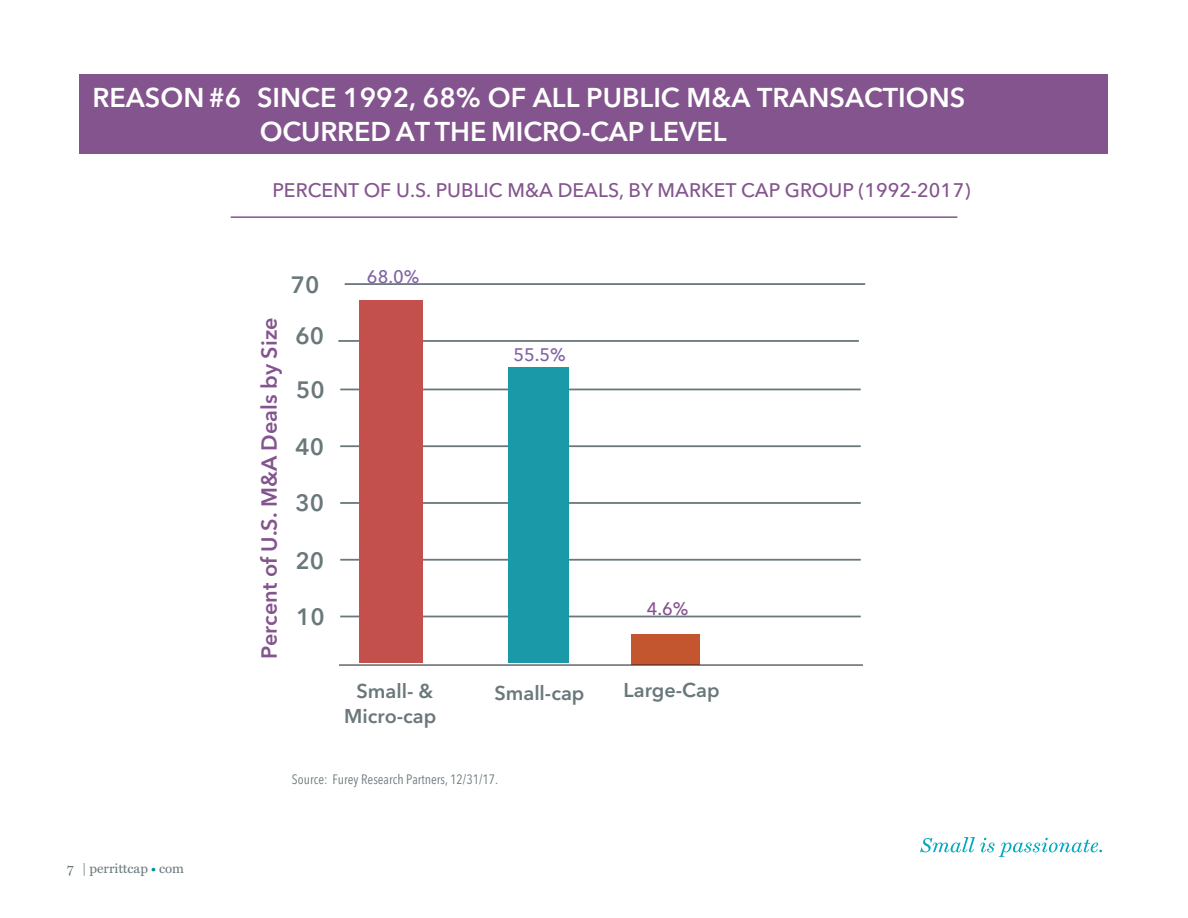
<style>
.page{position:relative;width:1188px;height:918px;background:#fff}
.page>*{position:absolute;margin:0;border:0;box-sizing:border-box;transform-origin:0 0}
.t1{font:600 27px/35px "Avenir Next LT Pro";color:#fff}
.t2{font:600 23.4px "Avenir Next LT Pro";color:#6a787b}
.t3{font:600 21.6px "Avenir Next LT Pro";color:#84548e}
.t4{font:600 19.8px/24.6px "Avenir Next LT Pro";color:#6a787b;text-align:center}
.t5{font:500 19.5px "Avenir Next LT Pro";color:#84548e}
.t6{font:500 18px "Avenir Next LT Pro";color:#8063a3}
.t7{font:500 18px "Avenir Next LT Pro";color:#84548e}
.t8{font:condensed 13.5px "Avenir Next LT Pro";color:#6a787b}
.t9{font:13.5px "Miller Text";color:#6a787b}
.s1{color:#008da8}
</style>
<div class="page">
<div style="left:80px;top:74px;width:1028px;height:80px;background:#84548e"></div>
<hr style="left:231px;top:216px;width:726px;height:2px;background:#84548e">
<svg style="left:920px;top:837px;width:182px;height:20px"></svg>
<hr style="left:340px;top:616px;width:521px;height:1px;background:#6a787b">
<hr style="left:340px;top:559px;width:521px;height:2px;background:#6a787b">
<hr style="left:340px;top:502px;width:521px;height:2px;background:#6a787b">
<hr style="left:340px;top:445px;width:521px;height:2px;background:#6a787b">
<hr style="left:340px;top:389px;width:521px;height:1px;background:#6a787b">
<div style="left:632px;top:634px;width:68px;height:31px;background:#c4562f"></div>
<div style="left:508px;top:368px;width:61px;height:295px;background:#1a9aa9"></div>
<hr style="left:340px;top:664px;width:522px;height:2px;background:#231f20">
<hr style="left:338px;top:340px;width:521px;height:2px;background:#6a787b">
<hr style="left:345px;top:283px;width:520px;height:2px;background:#6a787b">
<hr style="left:426px;top:211px;width:460px;height:1px;background:#6a787b">
<div style="left:359px;top:300px;width:63px;height:363px;background:#c3504d"></div>
<p class="t1" style="left:260px;top:80px;width:707px;text-indent:-167px">REASON #6 SINCE 1992, 68% OF ALL PUBLIC M&amp;A TRANSACTIONS<br>OCURRED AT THE MICRO-CAP LEVEL</p>
<p class="t5" style="left:272px;top:179px;width:700px">PERCENT OF U.S. PUBLIC M&amp;A DEALS, BY MARKET CAP GROUP (1992-2017)</p>
<p class="t2" style="left:291px;top:271px;width:30px">70</p>
<p class="t3" style="left:256px;top:659px;width:344px;rotate:-90deg">Percent of U.S. M&amp;A Deals by Size</p>
<p class="t2" style="left:295px;top:322px;width:30px">60</p>
<p class="t2" style="left:296px;top:375px;width:30px">50</p>
<p class="t2" style="left:295px;top:433px;width:30px">40</p>
<p class="t2" style="left:295px;top:489px;width:30px">30</p>
<p class="t2" style="left:295px;top:547px;width:30px">20</p>
<p class="t2" style="left:296px;top:602px;width:30px">10</p>
<p class="t6" style="left:367px;top:266px;width:54px">68.0%</p>
<p class="t6" style="left:513px;top:344px;width:54px">55.5%</p>
<p class="t7" style="left:647px;top:598px;width:43px">4.6%</p>
<p class="t4" style="left:344px;top:679px;width:94px">Small- &amp;<br>Micro-cap</p>
<p class="t4" style="left:494px;top:680px;width:92px">Small-cap</p>
<p class="t4" style="left:624px;top:678px;width:97px">Large-Cap</p>
<p class="t8" style="left:292px;top:771px;width:208px">Source: Furey Research Partners, 12/31/17.</p>
<p class="t9" style="left:67px;top:862px;width:8px">7</p>
<p class="t9" style="left:82px;top:860px;width:104px">| perrittcap <span class="s1">•</span> com</p>
</div>
